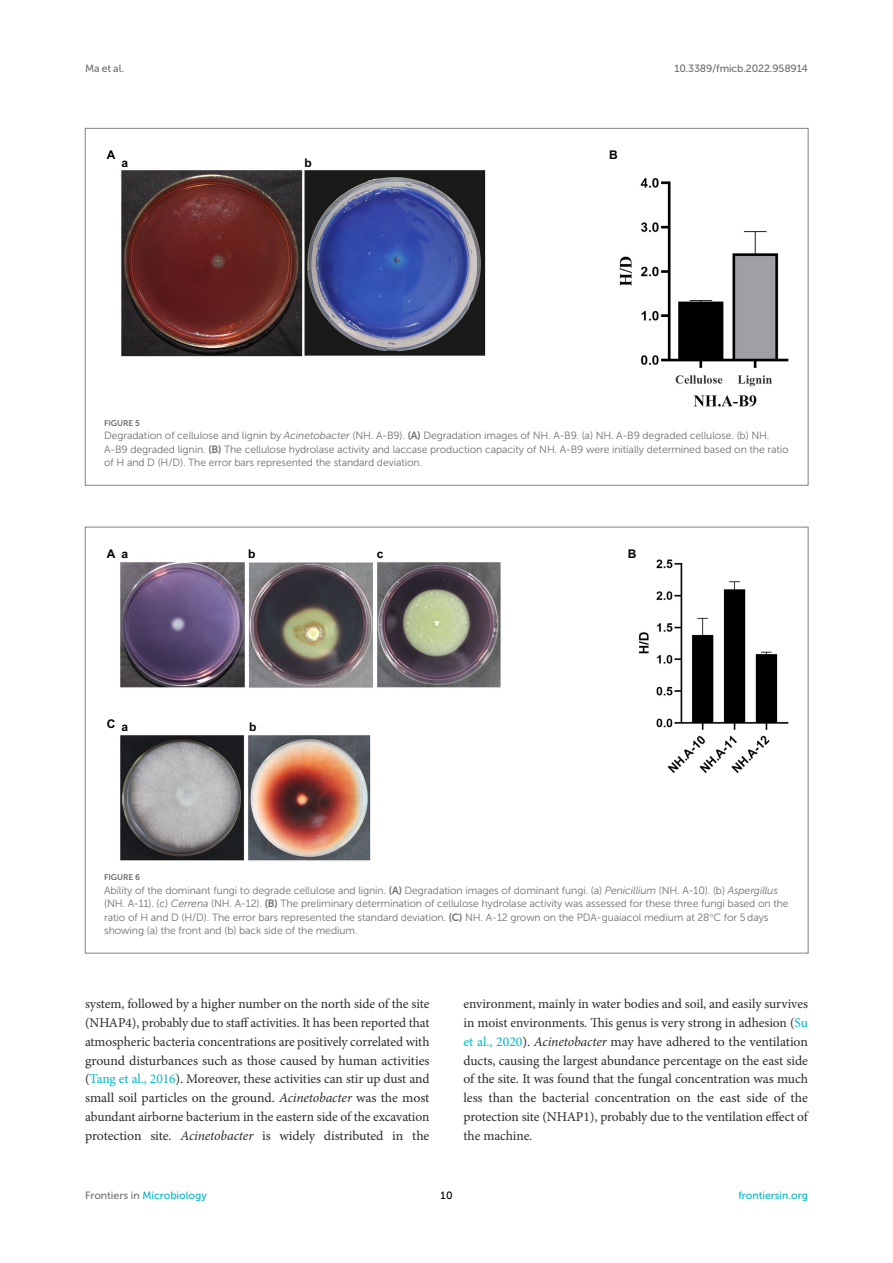
<style>
.page{position:relative;width:893px;height:1263px;background:#fff}
.page>*{position:absolute;margin:0;border:0;box-sizing:border-box;transform-origin:0 0}
.TEXT{font:13.5px/18.8px "Minion Pro";letter-spacing:-.01em;color:#2b2b2a;text-align:justify}
.t1{font:700 12px "Arial";color:#000}
.FIG_LEG{font:10.5px/13.5px "Museo Sans 300";letter-spacing:-.01em;color:#706f70}
.t2{font:10.5px "Museo Sans 500";color:#00b4c4}
.t3{font:10.5px "Museo Sans 500";letter-spacing:-.015em;color:#706f70}
.t4{font:10.5px "Museo Sans 500";color:#000}
.FIG_HD{font:8.25px "Museo Sans 700";letter-spacing:-.01em;color:#706f70}
.s1{font-style:italic}
.s2{font-family:"Museo Sans 700"}
.s3{font-family:"STIX"}
.s4{color:#00b4c4}
.s5{color:#706f70}
</style>
<div class="page">
<img style="left:121px;top:170px;width:668px;height:237px">
<img style="left:120px;top:559px;width:669px;height:302px">
<p class="t3" style="left:85px;top:63px;width:40px">Ma et al.</p>
<p class="t3" style="left:674px;top:63px;width:135px">10.3389/fmicb.2022.958914</p>
<p class="t1" style="left:107px;top:146px;width:10px">A</p>
<p class="t1" style="left:609px;top:146px;width:10px">B</p>
<p class="t1" style="left:121px;top:154px;width:8px">a</p>
<p class="t1" style="left:304px;top:154px;width:9px">b</p>
<p class="FIG_HD" style="left:104px;top:418px;width:37px">FIGURE 5</p>
<p class="FIG_LEG" style="left:104px;top:429px;width:686px">Degradation of cellulose and lignin by <span class="s1">Acinetobacter</span> (NH. A-B9). <span class="s2">(A)</span> Degradation images of NH. A-B9. (a) NH. A-B9 degraded cellulose. (b) NH.<br>A-B9 degraded lignin. <span class="s2">(B)</span> The cellulose hydrolase activity and laccase production capacity of NH. A-B9 were initially determined based on the ratio of H and D (H/D). The error bars represented the standard deviation.</p>
<p class="t1" style="left:107px;top:545px;width:23px">A a</p>
<p class="t1" style="left:248px;top:545px;width:9px">b</p>
<p class="t1" style="left:377px;top:545px;width:8px">c</p>
<p class="t1" style="left:628px;top:545px;width:10px">B</p>
<p class="t1" style="left:107px;top:716px;width:23px">C a</p>
<p class="t1" style="left:249px;top:718px;width:9px">b</p>
<p class="FIG_HD" style="left:104px;top:873px;width:37px">FIGURE 6</p>
<p class="FIG_LEG" style="left:104px;top:883px;width:686px">Ability of the dominant fungi to degrade cellulose and lignin. <span class="s2">(A)</span> Degradation images of dominant fungi. (a) <span class="s1">Penicillium</span> (NH. A-10). (b) <span class="s1">Aspergillus </span>(NH. A-11). (c) <span class="s1">Cerrena</span> (NH. A-12). <span class="s2">(B)</span> The preliminary determination of cellulose hydrolase activity was assessed for these three fungi based on the ratio of H and D (H/D). The error bars represented the standard deviation. <span class="s2">(C)</span> NH. A-12 grown on the PDA-guaiacol medium at 28<span class="s3">°</span>C for 5 days showing (a) the front and (b) back side of the medium.</p>
<p class="TEXT" style="left:85px;top:995px;width:346px">system, followed by a higher number on the north side of the site (NHAP4), probably due to staff activities. It has been reported that atmospheric bacteria concentrations are positively correlated with ground disturbances such as those caused by human activities (<span class="s4">Tang et al., 2016</span>). Moreover, these activities can stir up dust and small soil particles on the ground. <span class="s1">Acinetobacter</span> was the most abundant airborne bacterium in the eastern side of the excavation protection site. <span class="s1">Acinetobacter</span> is widely distributed in the</p>
<p class="TEXT" style="left:463px;top:995px;width:346px">environment, mainly in water bodies and soil, and easily survives in moist environments. This genus is very strong in adhesion (<span class="s4">Su et al., 2020</span>). <span class="s1">Acinetobacter</span> may have adhered to the ventilation ducts, causing the largest abundance percentage on the east side of the site. It was found that the fungal concentration was much less than the bacterial concentration on the east side of the protection site (NHAP1), probably due to the ventilation effect of the machine.</p>
<p class="t2" style="left:85px;top:1190px;width:123px"><span class="s5">Frontiers in</span> Microbiology</p>
<p class="t4" style="left:440px;top:1190px;width:14px">10</p>
<p class="t2" style="left:738px;top:1190px;width:71px">frontiersin.org</p>
</div>
